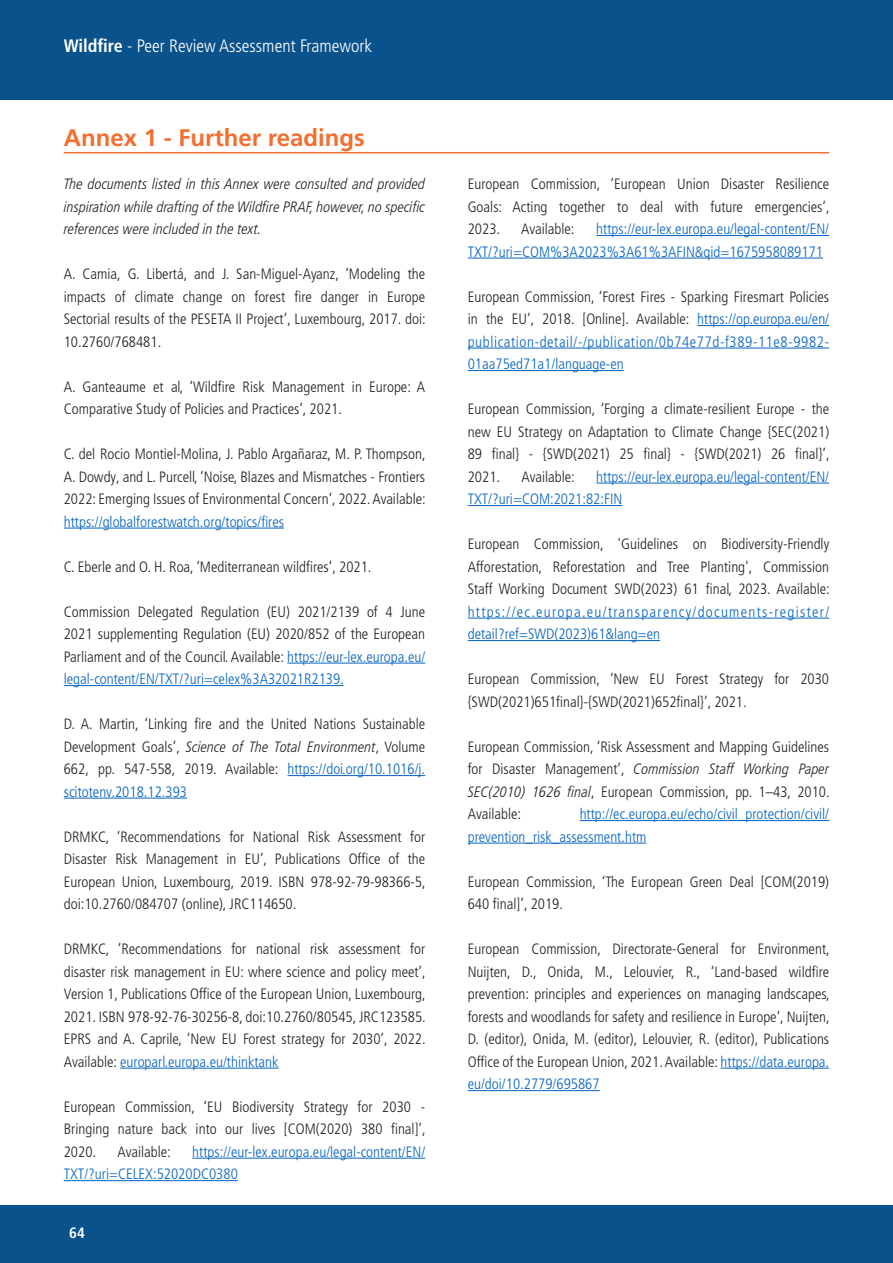
<style>
.page{position:relative;width:893px;height:1263px;background:#fff}
.page>*{position:absolute;margin:0;border:0;box-sizing:border-box;transform-origin:0 0}
.TITLE_01{font:700 24px "Frutiger LT Pro";color:#f36e31}
.t1{font:300 condensed 18px "Frutiger LT Pro";color:#fff}
.Corpo_testo{font:300 condensed 15px/22.5px "Frutiger LT Pro";color:#231f20;text-align:justify}
.Corpo_testo-2{font:300 condensed 15px/22.5px "Frutiger LT Pro";color:#0563c1}
.Corpo_testo-3{font:italic 300 condensed 15px/22.5px "Frutiger LT Pro";color:#231f20;text-align:justify}
.t2{font:700 condensed 15px "Frutiger LT Pro";color:#fff}
.s1{font-weight:700}
.s2{color:#0563c1}
.s3{font-style:italic}
.s4{color:#231f20}
</style>
<div class="page">
<div style="left:0;top:0;width:893px;height:100px;background:#0a528c"></div>
<div style="left:0;top:1205px;width:893px;height:58px;background:#0a528c"></div>
<hr style="left:64px;top:528px;width:220px;height:1px;background:#0563c1">
<hr style="left:287px;top:663px;width:138px;height:1px;background:#0563c1">
<hr style="left:64px;top:685px;width:279px;height:1px;background:#0563c1">
<hr style="left:287px;top:775px;width:138px;height:1px;background:#0563c1">
<hr style="left:64px;top:798px;width:123px;height:1px;background:#0563c1">
<hr style="left:120px;top:1068px;width:159px;height:1px;background:#0563c1">
<hr style="left:192px;top:1158px;width:233px;height:1px;background:#0563c1">
<hr style="left:64px;top:1180px;width:174px;height:1px;background:#0563c1">
<hr style="left:596px;top:235px;width:233px;height:1px;background:#0563c1">
<hr style="left:468px;top:258px;width:355px;height:1px;background:#0563c1">
<hr style="left:697px;top:325px;width:132px;height:1px;background:#0563c1">
<hr style="left:468px;top:348px;width:361px;height:1px;background:#0563c1">
<hr style="left:468px;top:370px;width:156px;height:1px;background:#0563c1">
<hr style="left:596px;top:483px;width:233px;height:1px;background:#0563c1">
<hr style="left:468px;top:505px;width:154px;height:1px;background:#0563c1">
<hr style="left:468px;top:618px;width:361px;height:1px;background:#0563c1">
<hr style="left:468px;top:640px;width:192px;height:1px;background:#0563c1">
<hr style="left:580px;top:820px;width:249px;height:1px;background:#0563c1">
<hr style="left:468px;top:843px;width:178px;height:1px;background:#0563c1">
<hr style="left:721px;top:1068px;width:108px;height:1px;background:#0563c1">
<hr style="left:468px;top:1090px;width:132px;height:1px;background:#0563c1">
<hr style="left:64px;top:152px;width:765px;height:1px;background:#f36e31">
<p class="t1" style="left:64px;top:35px;width:310px"><span class="s1">Wildfire</span> - Peer Review Assessment Framework</p>
<p class="TITLE_01" style="left:64px;top:123px;width:302px">Annex 1 - Further readings</p>
<p class="Corpo_testo-3" style="left:64px;top:173px;width:363px">The documents listed in this Annex were consulted and provided inspiration while drafting of the Wildfire PRAF, however, no specific references were included in the text.</p>
<p class="Corpo_testo" style="left:64px;top:263px;width:363px">A. Camia, G. Libertá, and J. San-Miguel-Ayanz, ‘Modeling the impacts of climate change on forest fire danger in Europe Sectorial results of the PESETA II Project’, Luxembourg, 2017. doi:<br>10.2760/768481.</p>
<p class="Corpo_testo" style="left:64px;top:375px;width:363px">A. Ganteaume et al, ‘Wildfire Risk Management in Europe: A<br>Comparative Study of Policies and Practices’, 2021.</p>
<p class="Corpo_testo" style="left:64px;top:443px;width:363px">C. del Rocio Montiel-Molina, J. Pablo Argañaraz, M. P. Thompson, A. Dowdy, and L. Purcell, ‘Noise, Blazes and Mismatches - Frontiers 2022: Emerging Issues of Environmental Concern’, 2022. Available: <span class="s2">https://globalforestwatch.org/topics/fires</span></p>
<p class="Corpo_testo" style="left:64px;top:555px;width:309px">C. Eberle and O. H. Roa, ‘Mediterranean wildfires’, 2021.</p>
<p class="Corpo_testo" style="left:64px;top:600px;width:363px">Commission Delegated Regulation (EU) 2021/2139 of 4 June 2021 supplementing Regulation (EU) 2020/852 of the European Parliament and of the Council. Available: <span class="s2">https://eur-lex.europa.eu/ legal-content/EN/TXT/?uri=celex%3A32021R2139.</span></p>
<p class="Corpo_testo" style="left:64px;top:713px;width:363px">D. A. Martin, ‘Linking fire and the United Nations Sustainable Development Goals’, <span class="s3">Science of The Total Environment</span>, Volume 662, pp. 547-558, 2019. Available: <span class="s2">https://doi.org/10.1016/j. scitotenv.2018.12.393</span></p>
<p class="Corpo_testo" style="left:64px;top:825px;width:363px">DRMKC, ‘Recommendations for National Risk Assessment for Disaster Risk Management in EU’, Publications Office of the European Union, Luxembourg, 2019. ISBN 978-92-79-98366-5, doi:10.2760/084707 (online), JRC114650.</p>
<p class="Corpo_testo" style="left:64px;top:938px;width:364px">DRMKC, ‘Recommendations for national risk assessment for disaster risk management in EU: where science and policy meet’, Version 1, Publications Office of the European Union, Luxembourg, 2021. ISBN 978-92-76-30256-8, doi:10.2760/80545, JRC123585.</p>
<p class="Corpo_testo" style="left:64px;top:1028px;width:363px">EPRS and A. Caprile, ‘New EU Forest strategy for 2030’, 2022.<br>Available: <span class="s2">europarl.europa.eu/thinktank</span></p>
<p class="Corpo_testo" style="left:64px;top:1095px;width:363px">European Commission, ‘EU Biodiversity Strategy for 2030 - Bringing nature back into our lives [COM(2020) 380 final]’, 2020.</p>
<p class="Corpo_testo-2" style="left:64px;top:1140px;width:363px;text-indent:128px">https://eur-lex.europa.eu/legal-content/EN/<br>TXT/?uri=CELEX:52020DC0380</p>
<p class="Corpo_testo" style="left:118px;top:1140px;width:55px">Available:</p>
<p class="t2" style="left:69px;top:1224px;width:17px">64</p>
<p class="Corpo_testo" style="left:468px;top:173px;width:363px">European Commission, ‘European Union Disaster Resilience Goals: Acting together to deal with future emergencies’, 2023.</p>
<p class="Corpo_testo-2" style="left:468px;top:218px;width:363px;text-indent:128px">https://eur-lex.europa.eu/legal-content/EN/<br>TXT/?uri=COM%3A2023%3A61%3AFIN&amp;qid=1675958089171</p>
<p class="Corpo_testo-2" style="left:468px;top:285px;width:363px;text-align:justify"><span class="s4">European Commission, ‘Forest Fires - Sparking Firesmart Policies in the EU’, 2018. [Online]. Available:</span> https://op.europa.eu/en/ publication-detail/-/publication/0b74e77d-f389-11e8-9982- 01aa75ed71a1/language-en</p>
<p class="Corpo_testo" style="left:468px;top:398px;width:364px">European Commission, ‘Forging a climate-resilient Europe - the new EU Strategy on Adaptation to Climate Change {SEC(2021)<br>89 final} - {SWD(2021) 25 final} - {SWD(2021) 26 final}’, 2021.</p>
<p class="Corpo_testo" style="left:521px;top:218px;width:55px">Available:</p>
<p class="Corpo_testo-2" style="left:468px;top:465px;width:363px;text-indent:128px">https://eur-lex.europa.eu/legal-content/EN/<br>TXT/?uri=COM:2021:82:FIN</p>
<p class="Corpo_testo" style="left:468px;top:533px;width:363px">European Commission, 'Guidelines on Biodiversity-Friendly Afforestation, Reforestation and Tree Planting', Commission Staff Working Document SWD(2023) 61 final, 2023. Available: <span class="s2">https://ec.europa.eu/transparency/documents-register/ detail?ref=SWD(2023)61&amp;lang=en</span></p>
<p class="Corpo_testo" style="left:468px;top:668px;width:363px">European Commission, ‘New EU Forest Strategy for 2030 {SWD(2021)651final}-{SWD(2021)652final}’, 2021.</p>
<p class="Corpo_testo" style="left:468px;top:735px;width:363px">European Commission, ‘Risk Assessment and Mapping Guidelines for Disaster Management’, <span class="s3">Commission Staff Working Paper SEC(2010) 1626 final</span>, European Commission, pp. 1–43, 2010.<br>Available:</p>
<p class="Corpo_testo" style="left:521px;top:465px;width:55px">Available:</p>
<p class="Corpo_testo-2" style="left:468px;top:803px;width:363px;text-indent:112px">http://ec.europa.eu/echo/civil_protection/civil/ prevention_risk_assessment.htm</p>
<p class="Corpo_testo" style="left:468px;top:870px;width:363px">European Commission, ‘The European Green Deal [COM(2019)<br>640 final]’, 2019.</p>
<p class="Corpo_testo" style="left:468px;top:938px;width:363px">European Commission, Directorate-General for Environment, Nuijten, D., Onida, M., Lelouvier, R., ‘Land-based wildfire prevention: principles and experiences on managing landscapes, forests and woodlands for safety and resilience in Europe’, Nuijten, D. (editor), Onida, M. (editor), Lelouvier, R. (editor), Publications Office of the European Union, 2021. Available: <span class="s2">https://data.europa. eu/doi/10.2779/695867</span></p>
</div>
